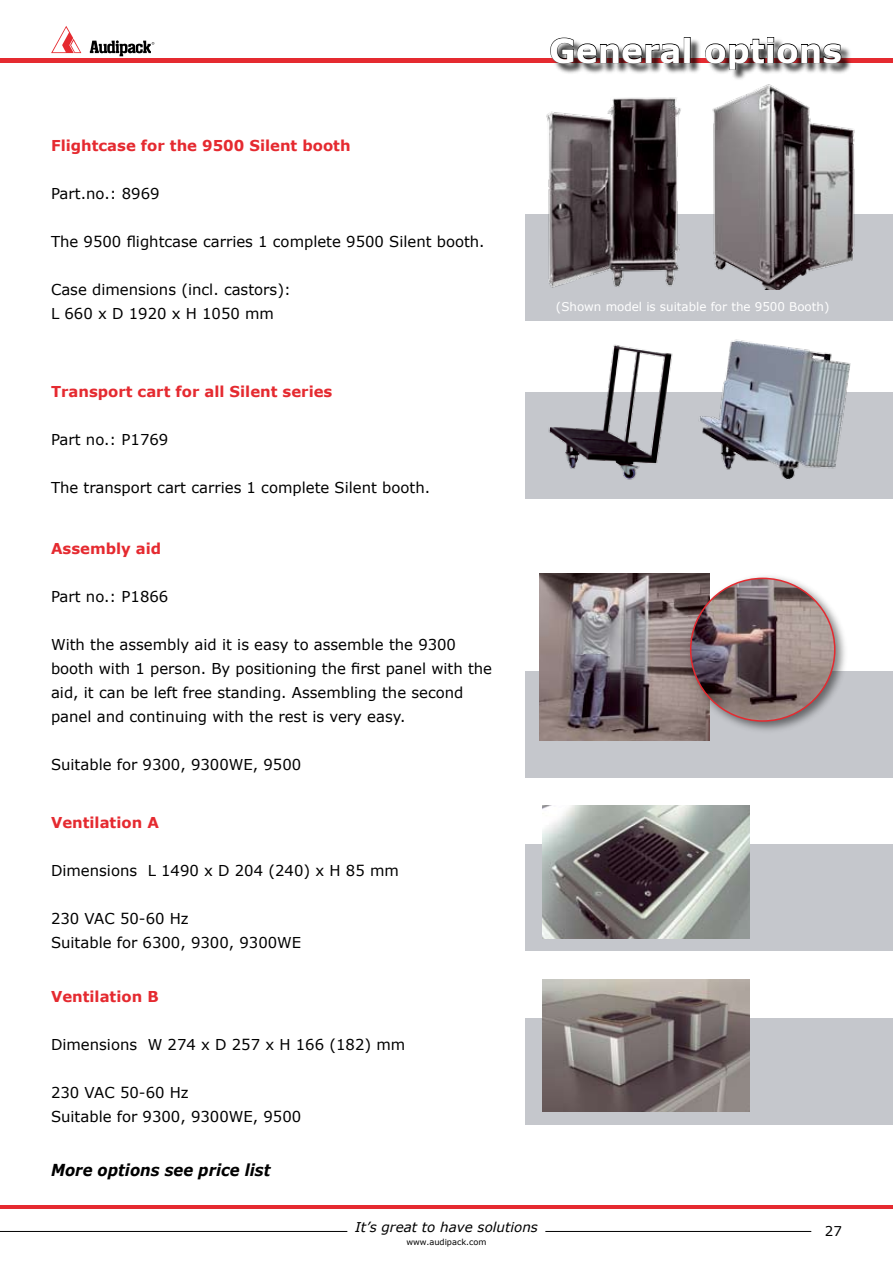
<style>
.page{position:relative;width:893px;height:1263px;background:#fff}
.page>*{position:absolute;margin:0;border:0;box-sizing:border-box;transform-origin:0 0}
.t1{font:700 33px "Verdana";color:#fff}
.t2{font:italic 700 16.5px "Verdana";color:#000;scale:.9 1}
.t3{font:15px/24px "Verdana";color:#000}
.t4{font:700 15px "Verdana";color:#e52a30}
.t5{font:italic 13.5px "Verdana";color:#000}
.t6{font:13.5px "Verdana";color:#000}
.t7{font:12px "Verdana";color:#fff}
.t8{font:8.25px "Verdana";color:#000}
</style>
<div class="page">
<hr style="left:545px;top:1231px;width:266px;height:1px;background:#000">
<hr style="left:0;top:1231px;width:347px;height:1px;background:#000">
<hr style="left:0;top:59px;width:893px;height:4px;background:#e52a30">
<hr style="left:0;top:1205px;width:893px;height:3px;background:#e52a30">
<svg style="left:51px;top:26px;width:30px;height:27px"></svg>
<svg style="left:90px;top:40px;width:64px;height:16px"></svg>
<div style="left:551px;top:37px;width:302px;height:44px;background:#000;opacity:.75"></div>
<svg style="left:550px;top:37px;width:130px;height:27px"></svg>
<div style="left:684px;top:37px;width:6px;height:26px;border:1px solid #000"></div>
<svg style="left:705px;top:37px;width:137px;height:33px"></svg>
<div style="left:525px;top:214px;width:368px;height:107px;background:#c5c7cc"></div>
<img style="left:546px;top:97px;width:135px;height:191px">
<div style="left:525px;top:392px;width:368px;height:107px;background:#c5c7cc"></div>
<img style="left:548px;top:344px;width:125px;height:136px">
<div style="left:525px;top:671px;width:368px;height:106px;background:#c5c7cc"></div>
<img style="left:539px;top:574px;width:171px;height:166px">
<div style="left:685px;top:573px;width:164px;height:162px;background:#000;opacity:.5"></div>
<img style="left:691px;top:578px;width:144px;height:143px;border-radius:50%">
<div style="left:525px;top:845px;width:368px;height:106px;background:#c5c7cc"></div>
<img style="left:542px;top:806px;width:207px;height:132px">
<div style="left:525px;top:1018px;width:368px;height:106px;background:#c5c7cc"></div>
<img style="left:542px;top:979px;width:207px;height:133px">
<img style="left:706px;top:78px;width:149px;height:212px">
<img style="left:700px;top:339px;width:151px;height:141px">
<h1 class="t1" style="left:549px;top:30px;width:294px">General options</h1>
<p class="t4" style="left:51px;top:136px;width:301px">Flightcase for the 9500 Silent booth</p>
<p class="t3" style="left:51px;top:181px;width:110px">Part.no.: 8969</p>
<p class="t3" style="left:51px;top:229px;width:435px">The 9500 flightcase carries 1 complete 9500 Silent booth.</p>
<p class="t3" style="left:51px;top:277px;width:241px">Case dimensions (incl. castors):<br>L 660 x D 1920 x H 1050 mm</p>
<p class="t7" style="left:556px;top:299px;width:275px">(Shown model is suitable for the 9500 Booth)</p>
<p class="t4" style="left:51px;top:382px;width:283px">Transport cart for all Silent series</p>
<p class="t3" style="left:51px;top:427px;width:119px">Part no.: P1769</p>
<p class="t3" style="left:51px;top:475px;width:381px">The transport cart carries 1 complete Silent booth.</p>
<p class="t4" style="left:51px;top:539px;width:112px">Assembly aid</p>
<p class="t3" style="left:51px;top:584px;width:119px">Part no.: P1866</p>
<p class="t3" style="left:51px;top:632px;width:443px">With the assembly aid it is easy to assemble the 9300 booth with 1 person. By positioning the first panel with the aid, it can be left free standing. Assembling the second panel and continuing with the rest is very easy.</p>
<p class="t3" style="left:51px;top:752px;width:252px">Suitable for 9300, 9300WE, 9500</p>
<p class="t4" style="left:51px;top:812px;width:109px">Ventilation A</p>
<p class="t3" style="left:51px;top:858px;width:349px">Dimensions L 1490 x D 204 (240) x H 85 mm</p>
<p class="t3" style="left:51px;top:906px;width:252px">230 VAC 50-60 Hz<br>Suitable for 6300, 9300, 9300WE</p>
<p class="t4" style="left:51px;top:987px;width:109px">Ventilation B</p>
<p class="t3" style="left:51px;top:1032px;width:356px">Dimensions W 274 x D 257 x H 166 (182) mm</p>
<p class="t3" style="left:51px;top:1080px;width:252px">230 VAC 50-60 Hz<br>Suitable for 9300, 9300WE, 9500</p>
<p class="t2" style="left:51px;top:1159px;width:245px">More options see price list</p>
<p class="t5" style="left:355px;top:1218px;width:184px">It’s great to have solutions</p>
<p class="t8" style="left:406px;top:1237px;width:82px">www.audipack.com</p>
<p class="t6" style="left:825px;top:1223px;width:19px">27</p>
</div>
